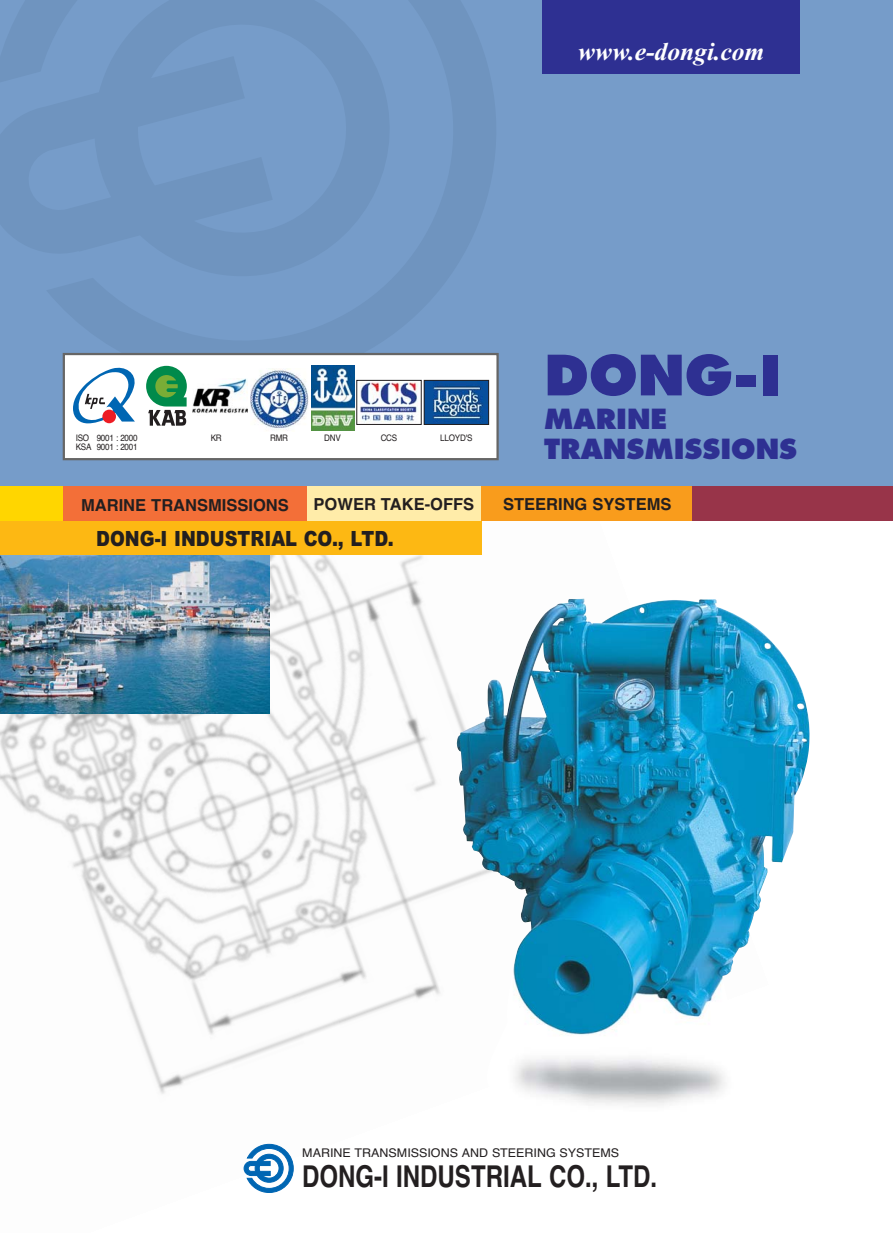
<style>
.page{position:relative;width:893px;height:1233px;background:#fff}
.page>*{position:absolute;margin:0;border:0;box-sizing:border-box;transform-origin:0 0}
.t1{font:800 54px "Futura";color:#2e3092}
.t2{font:700 30px "Helvetica";color:#231f20;scale:.8 1}
.t3{font:800 27px/30px "Futura";color:#2e3092}
.t4{font:italic 700 25.5px "Times New Roman";color:#fff}
.t5{font:900 21px "Arial";color:#231f20;scale:.85 1}
.t6{font:italic 700 16.5px "Helvetica";color:#231f20}
.t7{font:italic 12px "Helvetica";color:#231f20;scale:1.04 1}
.t8{font:9px/9.1px "Helvetica";letter-spacing:-.03em;color:#231f20;scale:.9 1}
</style>
<div class="page">
<img style="left:0;top:555px;width:456px;height:589px">
<div style="left:0;top:0;width:892px;height:497px;background:#769cc9"></div>
<img style="left:456px;top:598px;width:354px;height:507px">
<div style="left:542px;top:0;width:258px;height:73px;background:#2e3092"></div>
<img style="left:0;top:555px;width:270px;height:158px">
<div style="left:0;top:521px;width:482px;height:34px;background:#fdb813"></div>
<div style="left:0;top:487px;width:80px;height:34px;background:#ffd600"></div>
<div style="left:63px;top:487px;width:244px;height:34px;background:#f36f38"></div>
<div style="left:307px;top:487px;width:175px;height:34px;background:#ffeca9"></div>
<div style="left:482px;top:487px;width:216px;height:34px;background:#f99c1c"></div>
<div style="left:692px;top:487px;width:200px;height:34px;background:#983449"></div>
<svg style="left:243px;top:1144px;width:51px;height:49px"></svg>
<div style="left:64px;top:354px;width:433px;height:105px;background:#fff"></div>
<div style="left:63px;top:353px;width:435px;height:107px;border:2px solid #666"></div>
<svg style="left:146px;top:366px;width:41px;height:60px"></svg>
<svg style="left:73px;top:367px;width:62px;height:56px"></svg>
<img style="left:250px;top:369px;width:59px;height:62px">
<img style="left:192px;top:378px;width:55px;height:35px">
<img style="left:311px;top:365px;width:43px;height:66px">
<img style="left:360px;top:382px;width:59px;height:41px">
<div style="left:356px;top:380px;width:65px;height:45px;border:1px solid #231f20"></div>
<img style="left:426px;top:382px;width:61px;height:41px">
<div style="left:424px;top:380px;width:65px;height:45px;border:1px solid #231f20"></div>
<h3 class="t4" style="left:578px;top:43px;width:188px">www.e-dongi.com</h3>
<p class="t8" style="left:76px;top:434px;width:70px">ISO 9001 : 2000<br>KSA 9001 : 2001</p>
<p class="t8" style="left:211px;top:434px;width:14px">KR</p>
<p class="t8" style="left:270px;top:434px;width:21px">RMR</p>
<p class="t8" style="left:324px;top:434px;width:20px">DNV</p>
<p class="t8" style="left:380px;top:434px;width:20px">CCS</p>
<p class="t8" style="left:440px;top:434px;width:37px">LLOYD'S</p>
<h1 class="t1" style="left:544px;top:352px;width:238px">DONG-I</h1>
<h3 class="t3" style="left:544px;top:406px;width:254px">MARINE<br>TRANSMISSIONS</h3>
<p class="t6" style="left:81px;top:499px;width:209px">MARINE TRANSMISSIONS</p>
<p class="t6" style="left:313px;top:498px;width:162px">POWER TAKE-OFFS</p>
<p class="t6" style="left:503px;top:498px;width:170px">STEERING SYSTEMS</p>
<p class="t5" style="left:96px;top:531px;width:352px">DONG-I INDUSTRIAL CO., LTD.</p>
<p class="t7" style="left:302px;top:1148px;width:306px">MARINE TRANSMISSIONS AND STEERING SYSTEMS</p>
<h2 class="t2" style="left:302px;top:1166px;width:445px">DONG-I INDUSTRIAL CO., LTD.</h2>
</div>
